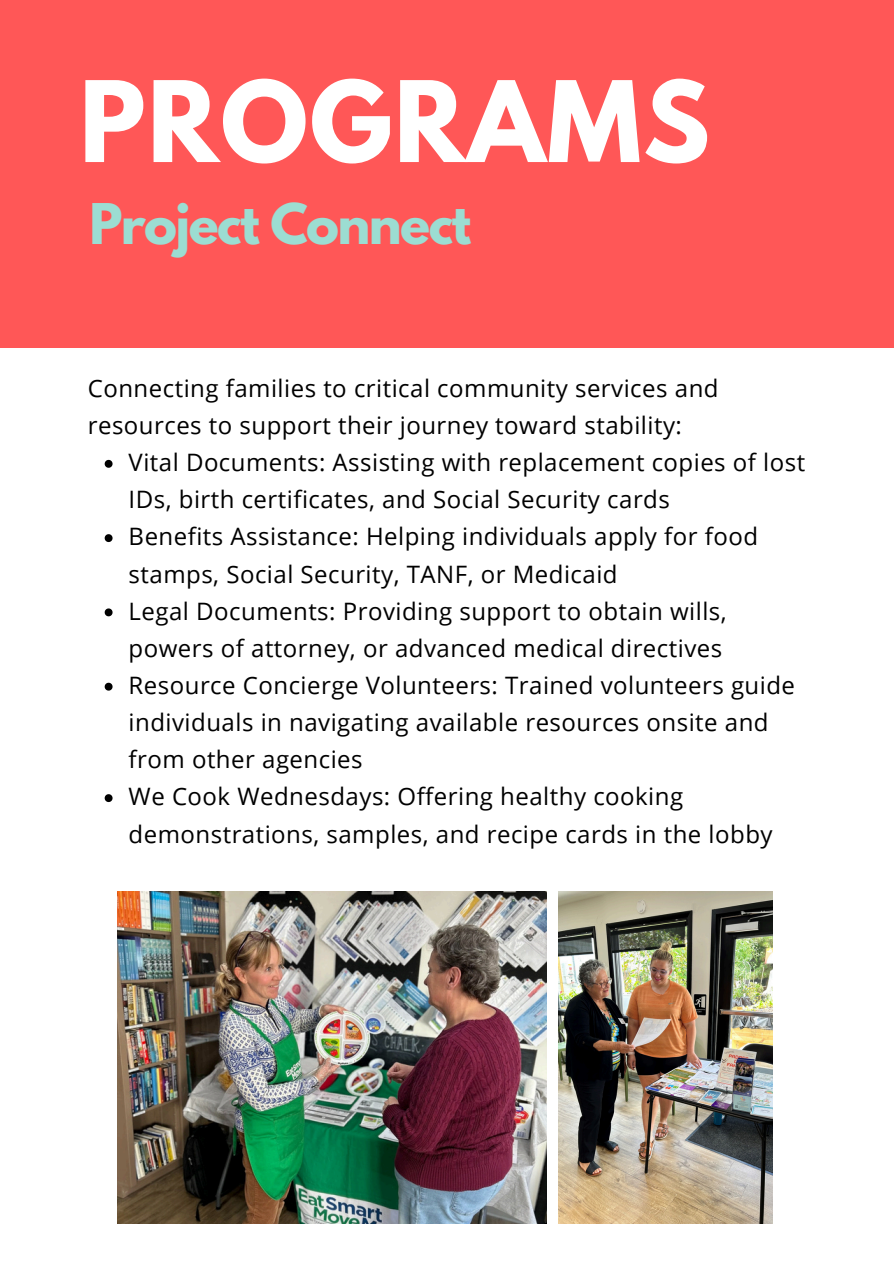
<style>
.page{position:relative;width:894px;height:1264px;background:#fff}
.page>*{position:absolute;margin:0;border:0;box-sizing:border-box;transform-origin:0 0}
.t1{font:700 99.3px "League Spartan";letter-spacing:.02em;color:#fff}
.t2{font:700 49.65px "League Spartan";letter-spacing:-.03em;color:#9cddd2}
.t3{font:24px/37.2px "Open Sans";letter-spacing:.02em;color:#000}
</style>
<div class="page">
<div style="left:0;top:0;width:893px;height:348px;background:#ff5757"></div>
<svg style="left:105px;top:460px;width:7px;height:8px"></svg>
<svg style="left:105px;top:534px;width:7px;height:8px"></svg>
<svg style="left:105px;top:608px;width:7px;height:8px"></svg>
<svg style="left:105px;top:682px;width:7px;height:8px"></svg>
<svg style="left:105px;top:794px;width:7px;height:8px"></svg>
<img style="left:118px;top:891px;width:428px;height:332px">
<img style="left:558px;top:891px;width:213px;height:332px">
<h1 class="t1" style="left:79px;top:73px;width:631px">PROGRAMS</h1>
<p class="t2" style="left:89px;top:199px;width:383px">Project Connect</p>
<h2 class="t3" style="left:88px;top:369px;width:632px">Connecting families to critical community services and resources to support their journey toward stability:</h2>
<p class="t3" style="left:129px;top:443px;width:678px">Vital Documents: Assisting with replacement copies of lost<br>IDs, birth certificates, and Social Security cards</p>
<p class="t3" style="left:129px;top:517px;width:630px">Benefits Assistance: Helping individuals apply for food stamps, Social Security, TANF, or Medicaid</p>
<p class="t3" style="left:129px;top:592px;width:599px">Legal Documents: Providing support to obtain wills, powers of attorney, or advanced medical directives</p>
<p class="t3" style="left:129px;top:666px;width:667px">Resource Concierge Volunteers: Trained volunteers guide individuals in navigating available resources onsite and from other agencies</p>
<p class="t3" style="left:129px;top:777px;width:645px">We Cook Wednesdays: Offering healthy cooking demonstrations, samples, and recipe cards in the lobby</p>
</div>
